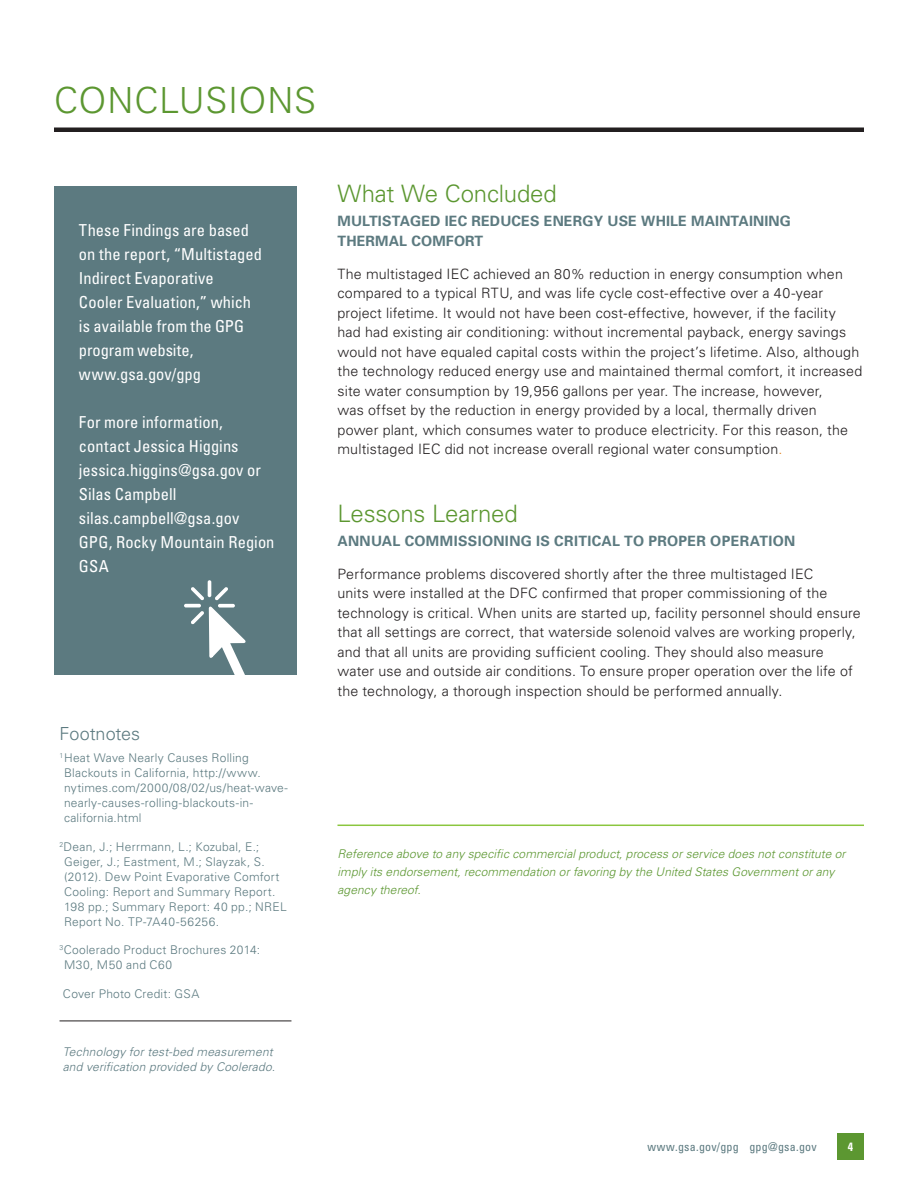
<style>
.page{position:relative;width:918px;height:1188px;background:#fff}
.page>*{position:absolute;margin:0;border:0;box-sizing:border-box;transform-origin:0 0}
.Page_Head{font:300 36px "Univers";letter-spacing:.02em;color:#5c9731}
.head{font:300 24px "Univers";letter-spacing:-.01em;color:#5c9731}
.head-2{font:300 18px "Univers";color:#5c7a80}
.sidebar_knockout{font:condensed 16.5px/24px "Univers";letter-spacing:.005em;color:#fff}
.head_2{font:300 14.25px/19.5px "Univers";letter-spacing:.01em;color:#231f20}
.head_2-2{font:700 14.25px/19.5px "Univers";letter-spacing:.01em;color:#5c7a80}
.body{font:300 12px/15px "Univers";letter-spacing:.02em;color:#5c7a80}
.discalimer_body{font:italic 300 12px/18px "Univers";letter-spacing:.01em;color:#5c9731}
.tech_footnote{font:italic 300 12px/15px "Univers";letter-spacing:.02em;color:#5c7a80}
.t1{font:condensed 12px "Univers";letter-spacing:.02em;color:#5c7a80}
.t2{font:700 condensed 12px "Univers";color:#fff}
.s1{color:#e1811e}
</style>
<div class="page">
<div style="left:837px;top:1133px;width:27px;height:27px;background:#5c9731"></div>
<div style="left:54px;top:187px;width:243px;height:488px;background:#5c7a80"></div>
<hr style="left:338px;top:825px;width:526px;height:1px;background:#8bc63e">
<svg style="left:184px;top:580px;width:62px;height:95px"></svg>
<hr style="left:54px;top:128px;width:810px;height:4px;background:#231f20">
<hr style="left:60px;top:1021px;width:231px;height:1px;background:#231f20">
<p class="Page_Head" style="left:54px;top:79px;width:264px">CONCLUSIONS</p>
<p class="sidebar_knockout" style="left:79px;top:218px;width:184px">These Findings are based on the report, “Multistaged<br>Indirect Evaporative<br>Cooler Evaluation,” which is available from the GPG program website, www.gsa.gov/gpg</p>
<p class="sidebar_knockout" style="left:79px;top:410px;width:184px">For more information, contact Jessica Higgins jessica.higgins@gsa.gov or<br>Silas Campbell silas.campbell@gsa.gov</p>
<p class="sidebar_knockout" style="left:79px;top:530px;width:197px">GPG, Rocky Mountain Region</p>
<p class="sidebar_knockout" style="left:79px;top:554px;width:31px">GSA</p>
<p class="head-2" style="left:60px;top:723px;width:82px">Footnotes</p>
<p class="body" style="left:64px;top:750px;width:225px;text-indent:-4px"><sup>1</sup>Heat Wave Nearly Causes Rolling Blackouts in California, http://www. nytimes.com/2000/08/02/us/heat-wave&shy;nearly-causes-rolling-blackouts-in&shy;california.html</p>
<p class="body" style="left:64px;top:839px;width:224px;text-indent:-4px"><sup>2</sup>Dean, J.; Herrmann, L.; Kozubal, E.; Geiger, J.; Eastment, M.; Slayzak, S. (2012). Dew Point Evaporative Comfort Cooling: Report and Summary Report.<br>198 pp.; Summary Report: 40 pp.; NREL Report No. TP-7A40-56256.</p>
<p class="body" style="left:64px;top:942px;width:198px;text-indent:-4px"><sup>3</sup>Coolerado Product Brochures 2014:<br>M30, M50 and C60</p>
<p class="body" style="left:63px;top:986px;width:138px">Cover Photo Credit: GSA</p>
<p class="tech_footnote" style="left:63px;top:1044px;width:214px">Technology for test-bed measurement and verification provided by Coolerado.</p>
<p class="head" style="left:338px;top:179px;width:221px">What We Concluded</p>
<p class="head_2-2" style="left:338px;top:211px;width:455px">MULTISTAGED IEC REDUCES ENERGY USE WHILE MAINTAINING<br>THERMAL COMFORT</p>
<p class="head_2" style="left:338px;top:264px;width:526px">The multistaged IEC achieved an 80% reduction in energy consumption when compared to a typical RTU, and was life cycle cost-effective over a 40-year project lifetime. It would not have been cost-effective, however, if the facility had had existing air conditioning: without incremental payback, energy savings would not have equaled capital costs within the project’s lifetime. Also, although the technology reduced energy use and maintained thermal comfort, it increased site water consumption by 19,956 gallons per year. The increase, however,<br>was offset by the reduction in energy provided by a local, thermally driven<br>power plant, which consumes water to produce electricity. For this reason, the multistaged IEC did not increase overall regional water consumption<span class="s1">.</span></p>
<p class="head" style="left:338px;top:499px;width:182px">Lessons Learned</p>
<p class="head_2-2" style="left:338px;top:530px;width:459px">ANNUAL COMMISSIONING IS CRITICAL TO PROPER OPERATION</p>
<p class="head_2" style="left:338px;top:563px;width:525px">Performance problems discovered shortly after the three multistaged IEC<br>units were installed at the DFC confirmed that proper commissioning of the technology is critical. When units are started up, facility personnel should ensure that all settings are correct, that waterside solenoid valves are working properly, and that all units are providing sufficient cooling. They should also measure water use and outside air conditions. To ensure proper operation over the life of the technology, a thorough inspection should be performed annually.</p>
<p class="discalimer_body" style="left:338px;top:845px;width:509px">Reference above to any specific commercial product, process or service does not constitute or imply its endorsement, recommendation or favoring by the United States Government or any agency thereof.</p>
<p class="t1" style="left:647px;top:1140px;width:171px">www.gsa.gov/gpg gpg@gsa.gov</p>
<p class="t2" style="left:848px;top:1139px;width:7px">4</p>
</div>
